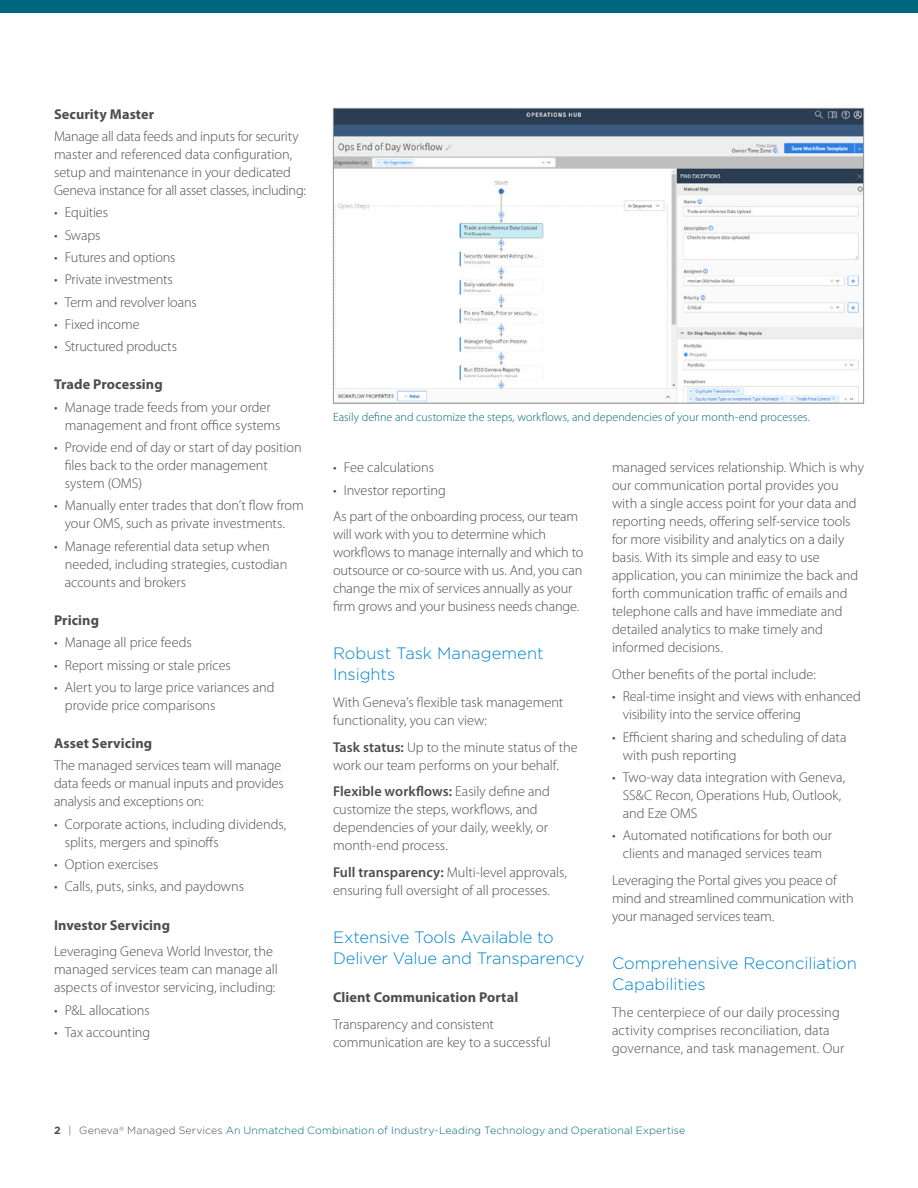
<style>
.page{position:relative;width:918px;height:1188px;background:#fff}
.page>*{position:absolute;margin:0;border:0;box-sizing:border-box;transform-origin:0 0}
.t1{font:300 16.5px/21px "Gotham";letter-spacing:-.005em;color:#0084cb}
.t2{font:300 14.25px/18px "Myriad Pro";letter-spacing:-.005em;color:#4d4d4f}
.t3{font:700 14.25px "Myriad Pro";letter-spacing:.005em;color:#4d4d4f}
.t4{font:300 12px "Myriad Pro";letter-spacing:.005em;color:#00667d}
.t5{font:300 10.5px "Gotham";letter-spacing:.01em;color:#00667d}
.s1{font-weight:600}
.s2{font-weight:700;color:#4d4d4f}
.s3{color:#4d4d4f}
</style>
<div class="page">
<div style="left:0;top:0;width:918px;height:14px;background:#00667d"></div>
<img style="left:335px;top:110px;width:527px;height:292px">
<div style="left:333px;top:108px;width:531px;height:296px;border:1px solid #939598"></div>
<p class="t3" style="left:54px;top:105px;width:102px">Security Master</p>
<p class="t2" style="left:54px;top:127px;width:253px">Manage all data feeds and inputs for security master and referenced data configuration, setup and maintenance in your dedicated Geneva instance for all asset classes, including:</p>
<p class="t2" style="left:54px;top:203px;width:56px">• Equities</p>
<p class="t2" style="left:54px;top:226px;width:48px">• Swaps</p>
<p class="t2" style="left:54px;top:248px;width:123px">• Futures and options</p>
<p class="t2" style="left:54px;top:270px;width:120px">• Private investments</p>
<p class="t2" style="left:54px;top:293px;width:144px">• Term and revolver loans</p>
<p class="t2" style="left:54px;top:315px;width:87px">• Fixed income</p>
<p class="t2" style="left:54px;top:337px;width:125px">• Structured products</p>
<p class="t3" style="left:54px;top:375px;width:110px">Trade Processing</p>
<p class="t2" style="left:65px;top:398px;width:217px;text-indent:-11px">• Manage trade feeds from your order management and front office systems</p>
<p class="t2" style="left:65px;top:438px;width:238px;text-indent:-11px">• Provide end of day or start of day position files back to the order management system (OMS)</p>
<p class="t2" style="left:54px;top:497px;width:251px;text-align:center">• Manually enter trades that don’t flow from your OMS, such as private investments.</p>
<p class="t2" style="left:65px;top:537px;width:224px;text-indent:-11px">• Manage referential data setup when needed, including strategies, custodian accounts and brokers</p>
<p class="t3" style="left:54px;top:611px;width:47px">Pricing</p>
<p class="t2" style="left:54px;top:633px;width:139px">• Manage all price feeds</p>
<p class="t2" style="left:54px;top:656px;width:178px">• Report missing or stale prices</p>
<p class="t2" style="left:65px;top:678px;width:211px;text-indent:-11px">• Alert you to large price variances and provide price comparisons</p>
<p class="t3" style="left:54px;top:734px;width:100px">Asset Servicing</p>
<p class="t2" style="left:54px;top:757px;width:231px">The managed services team will manage data feeds or manual inputs and provides analysis and exceptions on:</p>
<p class="t2" style="left:65px;top:815px;width:223px;text-indent:-11px">• Corporate actions, including dividends, splits, mergers and spinoffs</p>
<p class="t2" style="left:54px;top:855px;width:106px">• Option exercises</p>
<p class="t2" style="left:54px;top:878px;width:192px">• Calls, puts, sinks, and paydowns</p>
<p class="t3" style="left:54px;top:916px;width:118px">Investor Servicing</p>
<p class="t2" style="left:54px;top:942px;width:225px">Leveraging Geneva World Investor, the managed services team can manage all aspects of investor servicing, including:</p>
<p class="t2" style="left:54px;top:1001px;width:97px">• P&amp;L allocations</p>
<p class="t2" style="left:54px;top:1023px;width:98px">• Tax accounting</p>
<p class="t4" style="left:333px;top:410px;width:479px">Easily define and customize the steps, workflows, and dependencies of your month-end processes.</p>
<p class="t2" style="left:333px;top:458px;width:103px">• Fee calculations</p>
<p class="t2" style="left:333px;top:476px;width:247px;line-height:26.7px">• Investor reporting<br>As part of the onboarding process, our team</p>
<p class="t2" style="left:333px;top:525px;width:252px">will work with you to determine which workflows to manage internally and which to outsource or co-source with us. And, you can change the mix of services annually as your firm grows and your business needs change.</p>
<p class="t1" style="left:333px;top:643px;width:212px">Robust Task Management<br>Insights</p>
<p class="t2" style="left:333px;top:693px;width:232px">With Geneva’s flexible task management functionality, you can view:</p>
<p class="t2" style="left:333px;top:738px;width:246px"><span class="s1">Task status:</span> Up to the minute status of the work our team performs on your behalf.</p>
<p class="t2" style="left:333px;top:782px;width:218px"><span class="s1">Flexible workflows:</span> Easily define and customize the steps, workflows, and dependencies of your daily, weekly, or month-end process.</p>
<p class="t2" style="left:333px;top:863px;width:235px"><span class="s1">Full transparency:</span> Multi-level approvals, ensuring full oversight of all processes.</p>
<p class="t1" style="left:333px;top:926px;width:253px">Extensive Tools Available to<br>Deliver Value and Transparency</p>
<p class="t3" style="left:333px;top:988px;width:187px">Client Communication Portal</p>
<p class="t2" style="left:333px;top:1015px;width:219px">Transparency and consistent communication are key to a successful</p>
<p class="t2" style="left:612px;top:458px;width:253px">managed services relationship. Which is why our communication portal provides you with a single access point for your data and reporting needs, offering self-service tools for more visibility and analytics on a daily basis. With its simple and easy to use application, you can minimize the back and forth communication traffic of emails and telephone calls and have immediate and detailed analytics to make timely and informed decisions.</p>
<p class="t2" style="left:612px;top:665px;width:205px">Other benefits of the portal include:</p>
<p class="t2" style="left:623px;top:687px;width:240px;text-indent:-11px">• Real-time insight and views with enhanced visibility into the service offering</p>
<p class="t2" style="left:623px;top:728px;width:225px;text-indent:-11px">• Efficient sharing and scheduling of data with push reporting</p>
<p class="t2" style="left:623px;top:768px;width:224px;text-indent:-11px">• Two-way data integration with Geneva,<br>SS&amp;C Recon, Operations Hub, Outlook, and Eze OMS</p>
<p class="t2" style="left:612px;top:826px;width:222px;text-align:center">• Automated notifications for both our clients and managed services team</p>
<p class="t2" style="left:612px;top:871px;width:243px">Leveraging the Portal gives you peace of mind and streamlined communication with your managed services team.</p>
<p class="t1" style="left:612px;top:952px;width:246px">Comprehensive Reconciliation<br>Capabilities</p>
<p class="t2" style="left:612px;top:1003px;width:234px">The centerpiece of our daily processing activity comprises reconciliation, data governance, and task management. Our</p>
<p class="t5" style="left:54px;top:1125px;width:633px"><span class="s2">2</span> <span class="s3">| Geneva</span><sup>®</sup> <span class="s3">Managed Services</span> An Unmatched Combination of Industry-Leading Technology and Operational Expertise</p>
</div>
